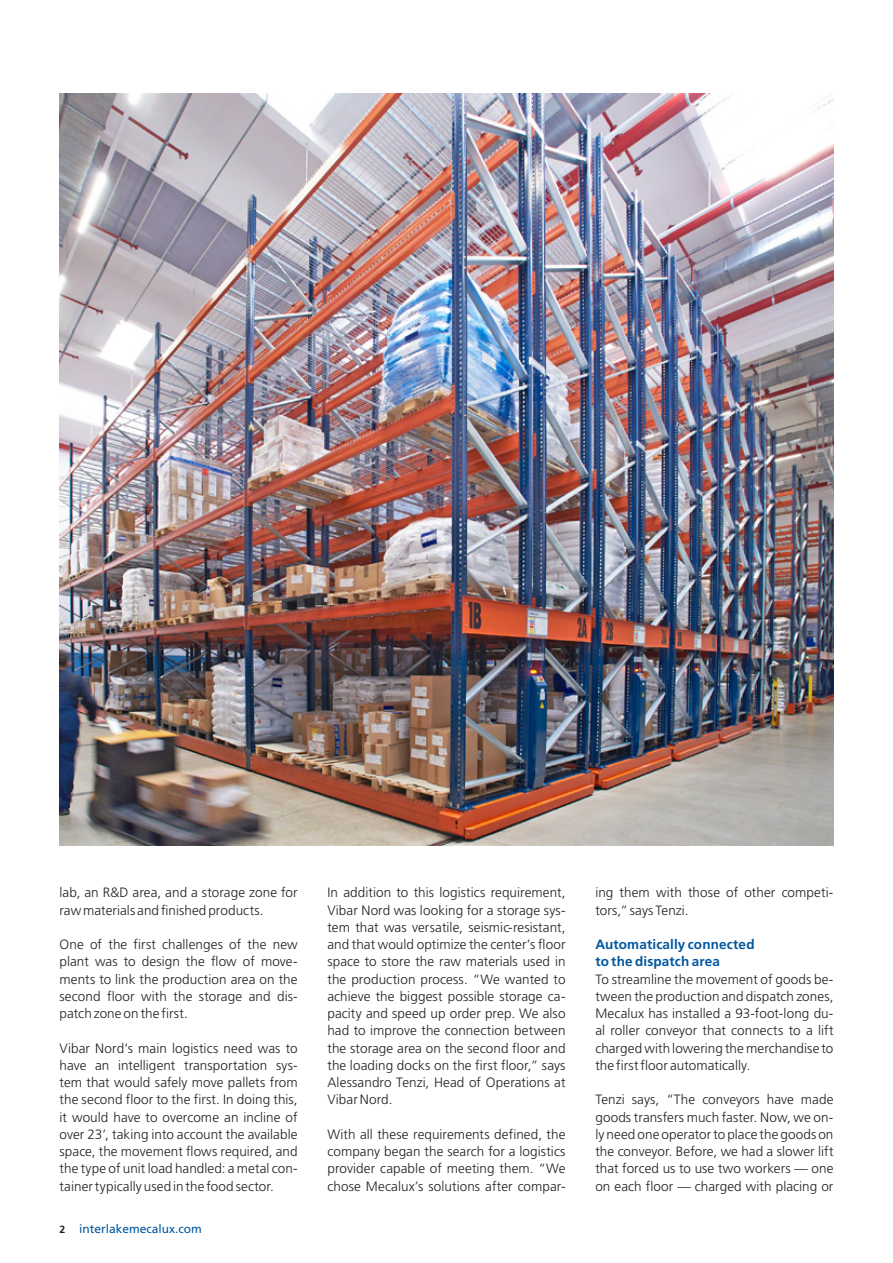
<style>
.page{position:relative;width:893px;height:1263px;background:#fff}
.page>*{position:absolute;margin:0;border:0;box-sizing:border-box;transform-origin:0 0}
.t1{font:300 13.5px/17.2px "Frutiger LT Std";letter-spacing:.005em;color:#231f20;text-align:justify}
.t2{font:700 13.5px/17.2px "Frutiger LT Std";letter-spacing:.01em;color:#01579f}
.t3{font:12px "Frutiger LT Std";color:#01579f}
.s1{font-weight:700;font-size:10.5px;color:#231f20}
</style>
<div class="page">
<img style="left:60px;top:94px;width:773px;height:752px">
<p class="t1" style="left:60px;top:884px;width:240px">lab, an R&amp;D area, and a storage zone for raw materials and finished products.</p>
<p class="t1" style="left:60px;top:936px;width:240px">One of the first challenges of the new plant was to design the flow of move&shy;ments to link the production area on the second floor with the storage and dis&shy;patch zone on the first.</p>
<p class="t1" style="left:60px;top:1039px;width:240px">Vibar Nord’s main logistics need was to have an intelligent transportation sys&shy;tem that would safely move pallets from the second floor to the first. In doing this, it would have to overcome an incline of over 23’, taking into account the available space, the movement flows required, and the type of unit load handled: a metal con&shy;tainer typically used in the food sector.</p>
<p class="t3" style="left:60px;top:1221px;width:144px"><span class="s1">2</span> interlakemecalux.com</p>
<p class="t1" style="left:327px;top:884px;width:240px">In addition to this logistics requirement, Vibar Nord was looking for a storage sys&shy;tem that was versatile, seismic-resistant, and that would optimize the center’s floor space to store the raw materials used in the production process. “We wanted to achieve the biggest possible storage ca&shy;pacity and speed up order prep. We also had to improve the connection between the storage area on the second floor and the loading docks on the first floor,” says Alessandro Tenzi, Head of Operations at Vibar Nord.</p>
<p class="t1" style="left:327px;top:1126px;width:240px">With all these requirements defined, the company began the search for a logistics provider capable of meeting them. “We chose Mecalux’s solutions after compar-</p>
<p class="t1" style="left:595px;top:884px;width:240px">ing them with those of other competi&shy;tors,” says Tenzi.</p>
<p class="t2" style="left:595px;top:936px;width:161px">Automatically connected to the dispatch area</p>
<p class="t1" style="left:595px;top:970px;width:240px">To streamline the movement of goods be&shy;tween the production and dispatch zones, Mecalux has installed a 93-foot-long du&shy;al roller conveyor that connects to a lift charged with lowering the merchandise to the first floor automatically.</p>
<p class="t1" style="left:595px;top:1091px;width:240px">Tenzi says, “The conveyors have made goods transfers much faster. Now, we on&shy;ly need one operator to place the goods on the conveyor. Before, we had a slower lift that forced us to use two workers — one on each floor — charged with placing or</p>
</div>
